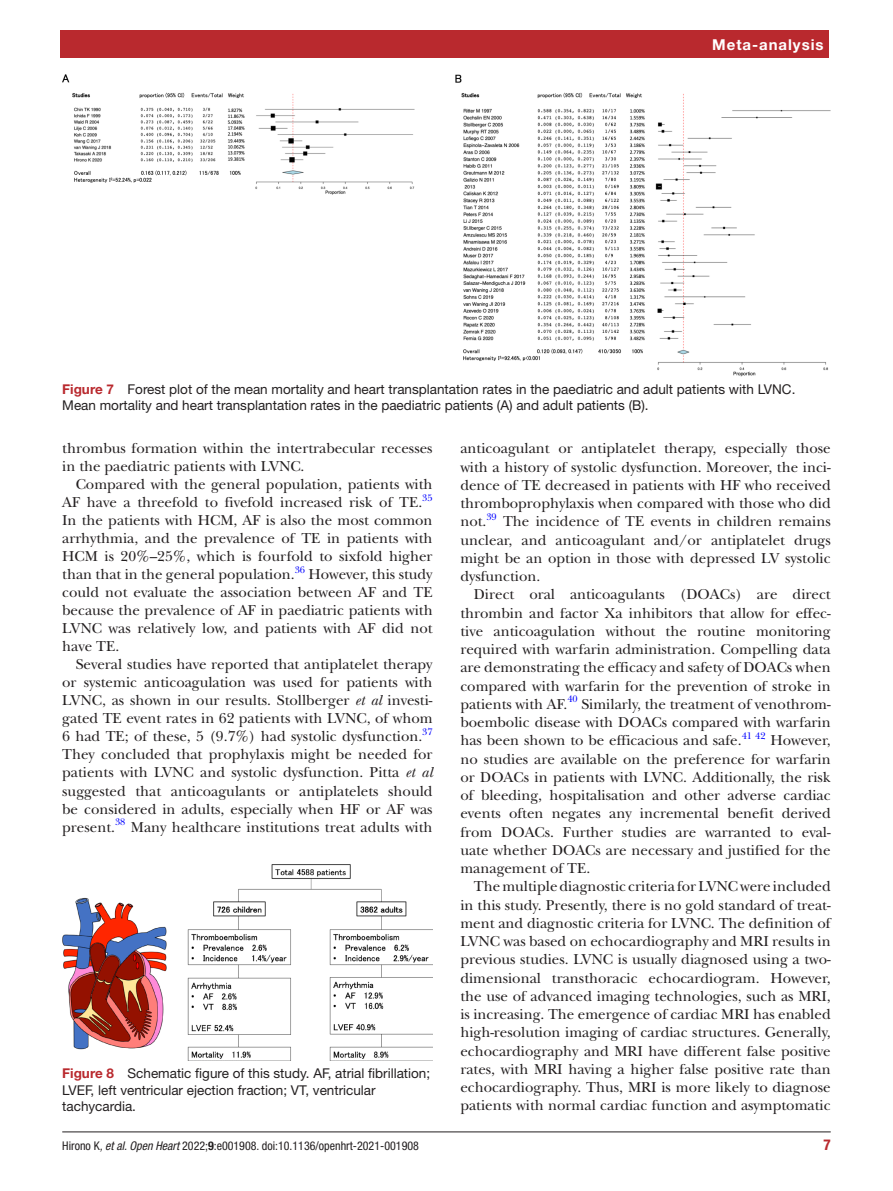
<style>
.page{position:relative;width:893px;height:1191px;background:#fff}
.page>*{position:absolute;margin:0;border:0;box-sizing:border-box;transform-origin:0 0}
.t1{font:15px/18.3px "New Baskerville";color:#231f20;text-align:justify}
.t2{font:700 15px "Helvetica Neue LT Std";letter-spacing:.065em;color:#fff}
.t3{font:700 condensed 15px "Helvetica Neue LT Std";color:#b9292e}
.t4{font:13.5px/16.2px "Helvetica Neue LT Std";color:#231f20}
.t5{font:condensed 12px "Helvetica Neue LT Std";color:#231f20}
.t6{font:9.9px "New Baskerville";color:#00f}
.s1{font-weight:700;color:#b9292e}
.s2{font-style:italic}
.s3{font-weight:700}
</style>
<div class="page">
<hr style="left:62px;top:1131px;width:769px;height:1px;background:#231f20">
<div style="left:61px;top:31px;width:768px;height:27px;background:#b9292e"></div>
<img style="left:62px;top:74px;width:768px;height:302px">
<img style="left:62px;top:864px;width:370px;height:196px">
<p class="t2" style="left:712px;top:35px;width:113px">Meta-analysis</p>
<p class="t4" style="left:62px;top:381px;width:735px"><span class="s1">Figure 7</span> Forest plot of the mean mortality and heart transplantation rates in the paediatric and adult patients with LVNC.<br>Mean mortality and heart transplantation rates in the paediatric patients (A) and adult patients (B).</p>
<p class="t1" style="left:62px;top:439px;width:372px">thrombus formation within the intertrabecular recesses in the paediatric patients with LVNC.</p>
<p class="t1" style="left:62px;top:475px;width:372px;text-indent:14px">Compared with the general population, patients with<br>AF have a threefold to fivefold increased risk of TE.</p>
<p class="t6" style="left:422px;top:491px;width:12px">35</p>
<p class="t1" style="left:62px;top:511px;width:372px">In the patients with HCM, AF is also the most common arrhythmia, and the prevalence of TE in patients with HCM is 20%–25%, which is fourfold to sixfold higher than that in the general population.</p>
<p class="t6" style="left:295px;top:563px;width:12px">36</p>
<p class="t1" style="left:62px;top:565px;width:372px;text-indent:246px">However, this study could not evaluate the association between AF and TE because the prevalence of AF in paediatric patients with LVNC was relatively low, and patients with AF did not have TE.</p>
<p class="t1" style="left:62px;top:655px;width:372px;text-indent:14px">Several studies have reported that antiplatelet therapy or systemic anticoagulation was used for patients with LVNC, as shown in our results. Stollberger <span class="s2">et al</span> investi&shy;gated TE event rates in 62 patients with LVNC, of whom 6 had TE; of these, 5 (9.7%) had systolic dysfunction.</p>
<p class="t6" style="left:422px;top:725px;width:12px">37</p>
<p class="t1" style="left:62px;top:745px;width:372px">They concluded that prophylaxis might be needed for patients with LVNC and systolic dysfunction. Pitta <span class="s2">et al </span>suggested that anticoagulants or antiplatelets should be considered in adults, especially when HF or AF was present.<sup>38</sup> Many healthcare institutions treat adults with</p>
<p class="t4" style="left:62px;top:1065px;width:369px"><span class="s1">Figure 8</span> Schematic figure of this study. AF, atrial fibrillation;<br>LVEF, left ventricular ejection fraction; VT, ventricular tachycardia.</p>
<p class="t1" style="left:460px;top:439px;width:372px">anticoagulant or antiplatelet therapy, especially those with a history of systolic dysfunction. Moreover, the inci&shy;dence of TE decreased in patients with HF who received thromboprophylaxis when compared with those who did not.</p>
<p class="t6" style="left:486px;top:510px;width:12px">39</p>
<p class="t1" style="left:460px;top:512px;width:372px;text-indent:43px">The incidence of TE events in children remains unclear, and anticoagulant and/or antiplatelet drugs might be an option in those with depressed LV systolic dysfunction.</p>
<p class="t1" style="left:460px;top:585px;width:372px;text-indent:14px">Direct oral anticoagulants (DOACs) are direct thrombin and factor Xa inhibitors that allow for effec&shy;tive anticoagulation without the routine monitoring required with warfarin administration. Compelling data are demonstrating the efficacy and safety of DOACs when compared with warfarin for the prevention of stroke in patients with AF.<sup>40</sup> Similarly, the treatment of venothrom&shy;boembolic disease with DOACs compared with warfarin has been shown to be efficacious and safe.</p>
<p class="t6" style="left:742px;top:729px;width:25px">41 42</p>
<p class="t1" style="left:460px;top:731px;width:372px;text-indent:310px">However, no studies are available on the preference for warfarin or DOACs in patients with LVNC. Additionally, the risk of bleeding, hospitalisation and other adverse cardiac events often negates any incremental benefit derived from DOACs. Further studies are warranted to eval&shy;uate whether DOACs are necessary and justified for the management of TE.</p>
<p class="t1" style="left:460px;top:877px;width:372px;text-indent:14px">The multiple diagnostic criteria for LVNC were included in this study. Presently, there is no gold standard of treat&shy;ment and diagnostic criteria for LVNC. The definition of LVNC was based on echocardiography and MRI results in previous studies. LVNC is usually diagnosed using a two&shy;dimensional transthoracic echocardiogram. However, the use of advanced imaging technologies, such as MRI, is increasing. The emergence of cardiac MRI has enabled high-resolution imaging of cardiac structures. Generally, echocardiography and MRI have different false positive rates, with MRI having a higher false positive rate than echocardiography. Thus, MRI is more likely to diagnose patients with normal cardiac function and asymptomatic</p>
<p class="t5" style="left:62px;top:1139px;width:358px">Hirono K<span class="s2">, et al. Open Heart</span> 2022;<span class="s3">9</span>:e001908. doi:10.1136/openhrt-2021-001908</p>
<p class="t3" style="left:823px;top:1135px;width:9px">7</p>
</div>
